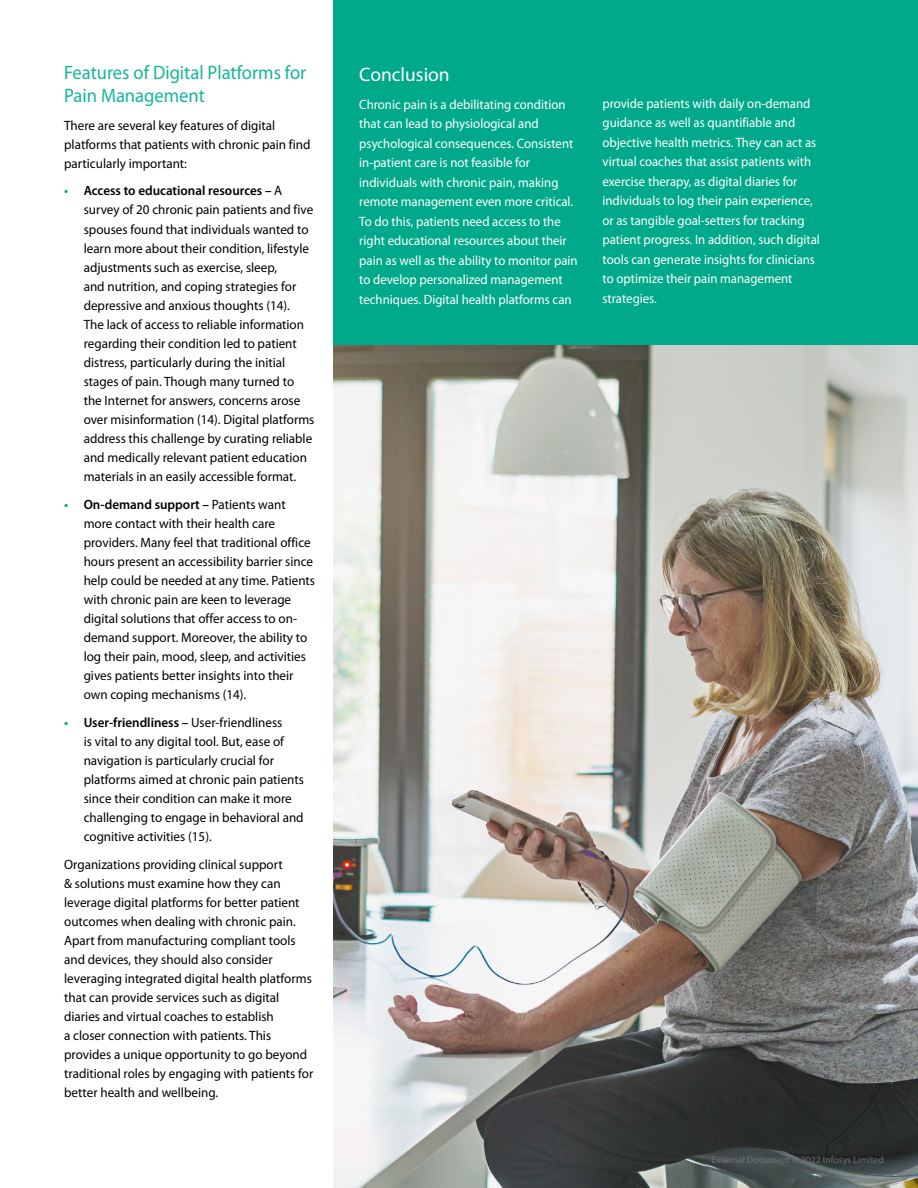
<style>
.page{position:relative;width:918px;height:1188px;background:#fff}
.page>*{position:absolute;margin:0;border:0;box-sizing:border-box;transform-origin:0 0}
.t1{font:19.5px/23.4px "Myriad Pro";color:#14b795;scale:.95 1}
.t2{font:19.5px "Myriad Pro";color:#fff}
.t3{font:13.5px/19px "Myriad Pro";color:#000}
.t4{font:13.5px/19.5px "Myriad Pro";color:#fff;scale:.95 1}
.t5{font:9.75px "Myriad Pro";color:#6d6e71}
.s1{font-weight:600;color:#00a98a}
.s2{font-weight:600}
</style>
<div class="page">
<img style="left:334px;top:344px;width:584px;height:844px">
<div style="left:334px;top:0;width:584px;height:344px;background:#00a98a"></div>
<h1 class="t1" style="left:64px;top:60px;width:256px">Features of Digital Platforms for<br>Pain Management</h1>
<p class="t3" style="left:64px;top:116px;width:248px">There are several key features of digital platforms that patients with chronic pain find particularly important:</p>
<p class="t3" style="left:84px;top:181px;width:232px;text-indent:-19px"><span class="s1">•</span> <span class="s2">Access to educational resources –</span> A survey of 20 chronic pain patients and five spouses found that individuals wanted to learn more about their condition, lifestyle adjustments such as exercise, sleep,<br>and nutrition, and coping strategies for depressive and anxious thoughts (14).<br>The lack of access to reliable information regarding their condition led to patient distress, particularly during the initial stages of pain. Though many turned to the Internet for answers, concerns arose over misinformation (14). Digital platforms address this challenge by curating reliable and medically relevant patient education materials in an easily accessible format.</p>
<p class="t3" style="left:84px;top:494px;width:233px;text-indent:-19px"><span class="s1">•</span> <span class="s2">On-demand support –</span> Patients want more contact with their health care providers. Many feel that traditional office hours present an accessibility barrier since help could be needed at any time. Patients with chronic pain are keen to leverage digital solutions that offer access to on&shy;demand support. Moreover, the ability to log their pain, mood, sleep, and activities gives patients better insights into their own coping mechanisms (14).</p>
<p class="t3" style="left:84px;top:712px;width:222px;text-indent:-19px"><span class="s1">•</span> <span class="s2">User-friendliness –</span> User-friendliness<br>is vital to any digital tool. But, ease of navigation is particularly crucial for platforms aimed at chronic pain patients since their condition can make it more challenging to engage in behavioral and cognitive activities (15).</p>
<p class="t3" style="left:64px;top:854px;width:251px">Organizations providing clinical support<br>&amp; solutions must examine how they can leverage digital platforms for better patient outcomes when dealing with chronic pain.<br>Apart from manufacturing compliant tools and devices, they should also consider leveraging integrated digital health platforms that can provide services such as digital diaries and virtual coaches to establish<br>a closer connection with patients. This provides a unique opportunity to go beyond traditional roles by engaging with patients for better health and wellbeing.</p>
<h1 class="t2" style="left:359px;top:62px;width:92px">Conclusion</h1>
<p class="t4" style="left:359px;top:94px;width:231px">Chronic pain is a debilitating condition that can lead to physiological and psychological consequences. Consistent in-patient care is not feasible for individuals with chronic pain, making remote management even more critical.<br>To do this, patients need access to the right educational resources about their pain as well as the ability to monitor pain to develop personalized management techniques. Digital health platforms can</p>
<p class="t4" style="left:603px;top:93px;width:230px">provide patients with daily on-demand guidance as well as quantifiable and objective health metrics. They can act as virtual coaches that assist patients with exercise therapy, as digital diaries for individuals to log their pain experience, or as tangible goal-setters for tracking patient progress. In addition, such digital tools can generate insights for clinicians to optimize their pain management strategies.</p>
<p class="t5" style="left:712px;top:1154px;width:174px">External Document © 2022 Infosys Limited</p>
</div>
